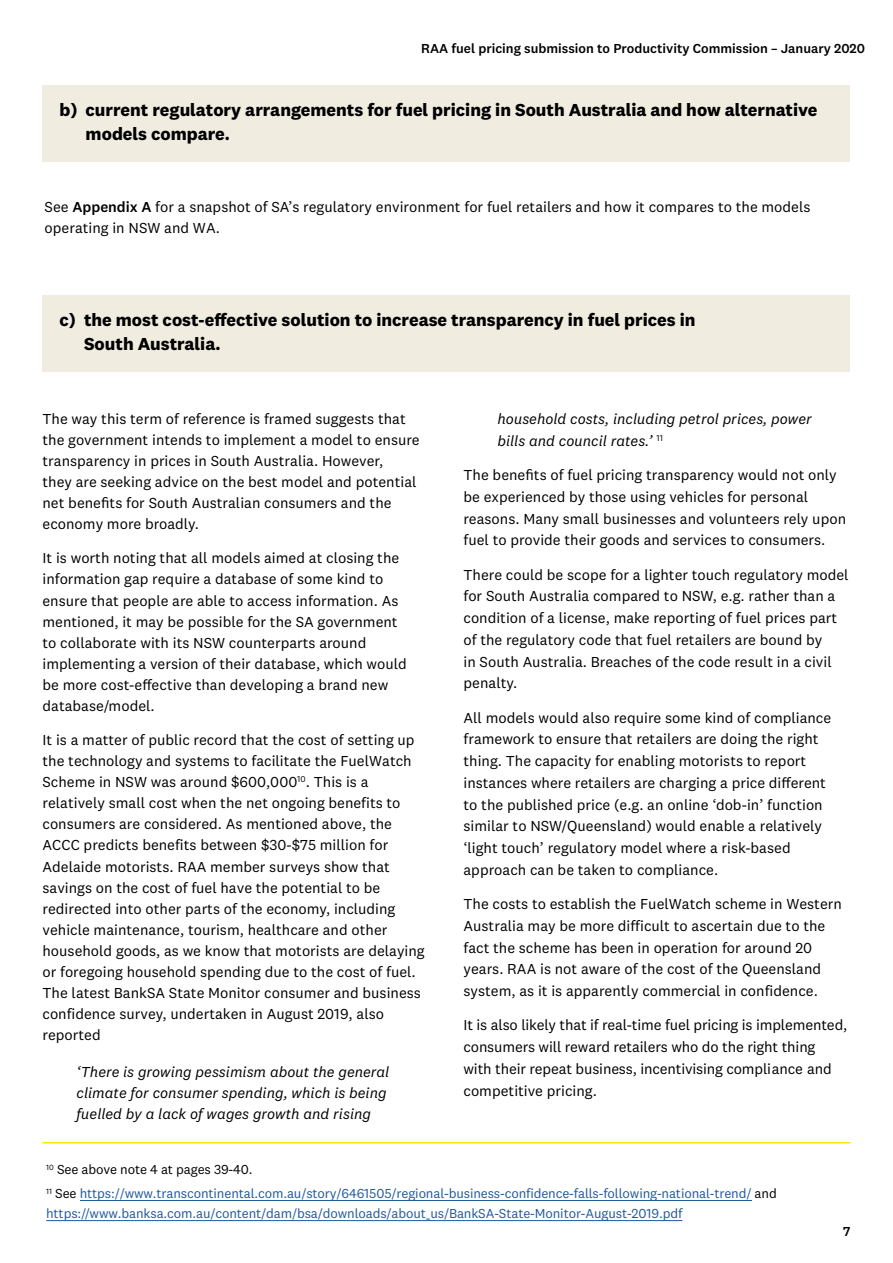
<style>
.page{position:relative;width:893px;height:1263px;background:#fff}
.page>*{position:absolute;margin:0;border:0;box-sizing:border-box;transform-origin:0 0}
.t1{font:700 18px/24px "National 2";color:#000}
.t2{font:15px/21.1px "National 2";color:#000}
.t3{font:italic 15px/21.1px "National 2";color:#000}
.t4{font:13.5px/23.7px "National 2";letter-spacing:-.01em;color:#22599b}
.t5{font:500 13.5px "National 2";color:#000}
.s1{font-weight:500}
.s2{color:#000}
</style>
<div class="page">
<div style="left:43px;top:85px;width:807px;height:77px;background:#f0ece0"></div>
<div style="left:43px;top:296px;width:807px;height:76px;background:#f0ece0"></div>
<hr style="left:43px;top:1142px;width:807px;height:1px;background:#ffe600">
<hr style="left:46px;top:1220px;width:636px;height:1px;background:#22599b">
<hr style="left:80px;top:1200px;width:671px;height:1px;background:#22599b">
<p class="t5" style="left:421px;top:40px;width:445px">RAA fuel pricing submission to Productivity Commission – January 2020</p>
<p class="t1" style="left:86px;top:97px;width:733px;text-indent:-26px">b) current regulatory arrangements for fuel pricing in South Australia and how alternative models compare.</p>
<p class="t2" style="left:45px;top:196px;width:767px">See <span class="s1">Appendix A</span> for a snapshot of SA’s regulatory environment for fuel retailers and how it compares to the models operating in NSW and WA.</p>
<p class="t1" style="left:84px;top:308px;width:613px;text-indent:-24px">c) the most cost-effective solution to increase transparency in fuel prices in<br>South Australia.</p>
<p class="t2" style="left:43px;top:408px;width:379px">The way this term of reference is framed suggests that the government intends to implement a model to ensure transparency in prices in South Australia. However,<br>they are seeking advice on the best model and potential net benefits for South Australian consumers and the economy more broadly.</p>
<p class="t2" style="left:43px;top:547px;width:366px">It is worth noting that all models aimed at closing the information gap require a database of some kind to ensure that people are able to access information. As mentioned, it may be possible for the SA government to collaborate with its NSW counterparts around implementing a version of their database, which would be more cost-effective than developing a brand new database/model.</p>
<p class="t2" style="left:43px;top:729px;width:384px">It is a matter of public record that the cost of setting up the technology and systems to facilitate the FuelWatch Scheme in NSW was around $600,000<sup>10</sup>. This is a relatively small cost when the net ongoing benefits to consumers are considered. As mentioned above, the ACCC predicts benefits between $30-$75 million for Adelaide motorists. RAA member surveys show that savings on the cost of fuel have the potential to be redirected into other parts of the economy, including vehicle maintenance, tourism, healthcare and other household goods, as we know that motorists are delaying or foregoing household spending due to the cost of fuel.<br>The latest BankSA State Monitor consumer and business confidence survey, undertaken in August 2019, also reported</p>
<p class="t3" style="left:77px;top:1061px;width:314px">‘There is growing pessimism about the general climate for consumer spending, which is being fuelled by a lack of wages growth and rising</p>
<p class="t3" style="left:497px;top:408px;width:316px;line-height:21.8px">household costs, including petrol prices, power bills and council rates.’ <sup>11</sup></p>
<p class="t2" style="left:463px;top:464px;width:384px;line-height:21.8px">The benefits of fuel pricing transparency would not only be experienced by those using vehicles for personal reasons. Many small businesses and volunteers rely upon fuel to provide their goods and services to consumers.</p>
<p class="t2" style="left:463px;top:563px;width:387px;line-height:21.8px">There could be scope for a lighter touch regulatory model for South Australia compared to NSW, e.g. rather than a condition of a license, make reporting of fuel prices part of the regulatory code that fuel retailers are bound by<br>in South Australia. Breaches of the code result in a civil penalty.</p>
<p class="t2" style="left:463px;top:706px;width:369px;line-height:21.8px">All models would also require some kind of compliance framework to ensure that retailers are doing the right thing. The capacity for enabling motorists to report instances where retailers are charging a price different to the published price (e.g. an online ‘dob-in’ function similar to NSW/Queensland) would enable a relatively ‘light touch’ regulatory model where a risk-based approach can be taken to compliance.</p>
<p class="t2" style="left:463px;top:893px;width:380px;line-height:21.8px">The costs to establish the FuelWatch scheme in Western Australia may be more difficult to ascertain due to the fact the scheme has been in operation for around 20 years. RAA is not aware of the cost of the Queensland system, as it is apparently commercial in confidence.</p>
<p class="t2" style="left:463px;top:1014px;width:385px;line-height:21.8px">It is also likely that if real-time fuel pricing is implemented, consumers will reward retailers who do the right thing<br>with their repeat business, incentivising compliance and competitive pricing.</p>
<p class="t4" style="left:46px;top:1158px;width:732px"><sup>10</sup> <span class="s2">See above note 4 at pages 39-40.<br></span><sup>11</sup> <span class="s2">See</span> https://www.transcontinental.com.au/story/6461505/regional-business-confidence-falls-following-national-trend/ <span class="s2">and</span></p>
<p class="t4" style="left:46px;top:1201px;width:638px">https://www.banksa.com.au/content/dam/bsa/downloads/about_us/BankSA-State-Monitor-August-2019.pdf</p>
<p class="t5" style="left:843px;top:1223px;width:9px">7</p>
</div>
